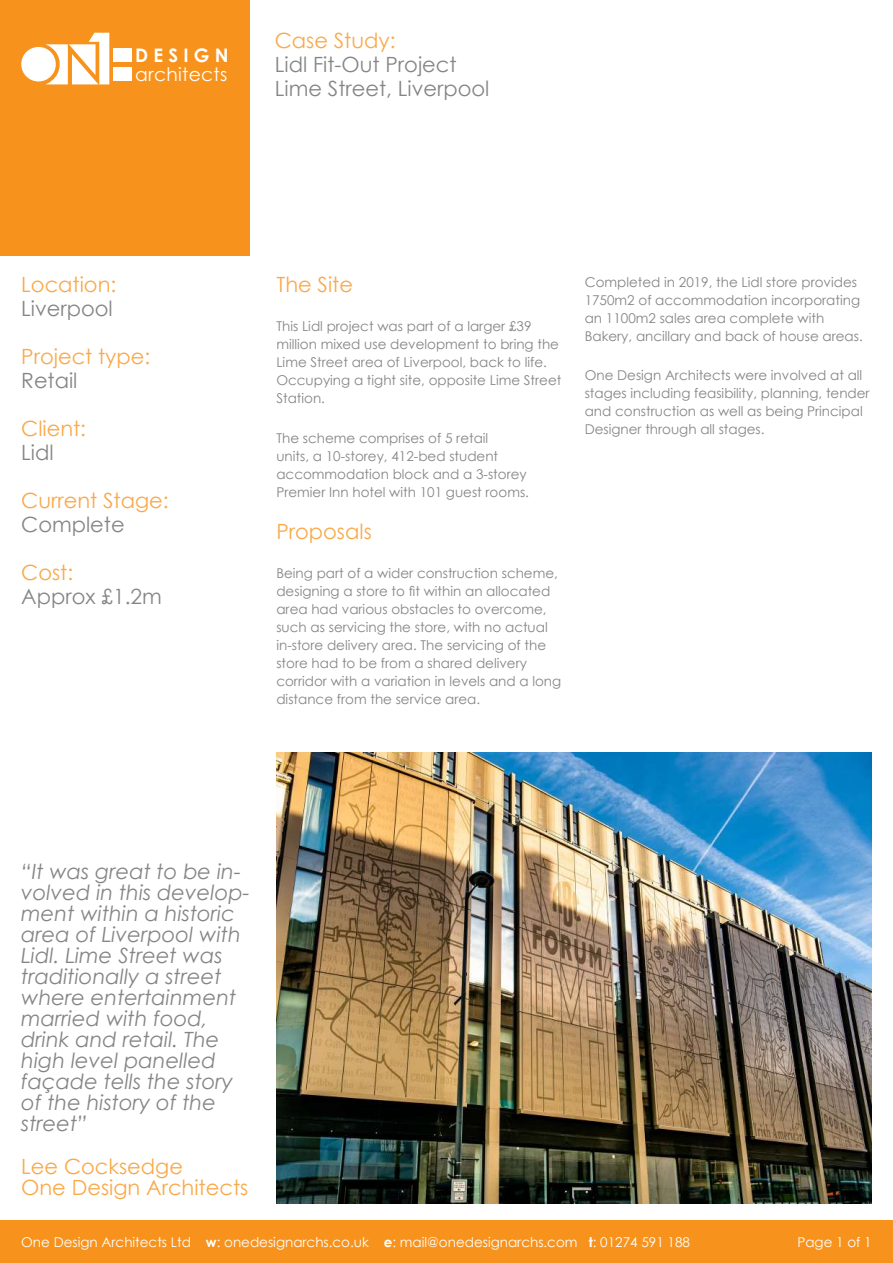
<style>
.page{position:relative;width:893px;height:1263px;background:#fff}
.page>*{position:absolute;margin:0;border:0;box-sizing:border-box;transform-origin:0 0}
.t1{font:italic 21px/21px "Century Gothic";color:#858585}
.t2{font:21px/21px "Century Gothic";color:#f9a94a}
.t3{font:21px/24px "Century Gothic";color:#858585}
.t4{font:18.75px "Century Gothic";letter-spacing:.015em;color:#fff}
.t5{font:700 18.75px "Century Gothic";color:#fff}
.t6{font:13.5px/18px "Century Gothic";color:#858585}
.t7{font:13.5px "Century Gothic";color:#fff}
.s1{font-weight:700}
</style>
<div class="page">
<div style="left:0;top:0;width:249px;height:255px;background:#f7931d"></div>
<div style="left:21px;top:47px;width:35px;height:34px;background:#fff;border-radius:50%"></div>
<svg style="left:45px;top:33px;width:64px;height:51px"></svg>
<div style="left:113px;top:48px;width:19px;height:14px;background:#fff"></div>
<div style="left:113px;top:67px;width:19px;height:13px;background:#fff"></div>
<div style="left:0;top:1220px;width:893px;height:43px;background:#f7931d"></div>
<img style="left:276px;top:752px;width:596px;height:451px">
<h2 class="t5" style="left:135px;top:41px;width:95px">D E S I G N</h2>
<h2 class="t4" style="left:135px;top:61px;width:94px">architects</h2>
<h1 class="t2" style="left:275px;top:29px;width:122px">Case Study:</h1>
<h1 class="t3" style="left:275px;top:52px;width:216px">Lidl Fit-Out Project<br>Lime Street, Liverpool</h1>
<h1 class="t2" style="left:21px;top:274px;width:97px">Location:</h1>
<h1 class="t3" style="left:21px;top:296px;width:93px">Liverpool</h1>
<h1 class="t2" style="left:21px;top:346px;width:131px">Project type:</h1>
<h1 class="t3" style="left:21px;top:368px;width:58px">Retail</h1>
<h1 class="t2" style="left:21px;top:418px;width:66px">Client:</h1>
<h1 class="t3" style="left:21px;top:440px;width:34px">Lidl</h1>
<h1 class="t2" style="left:21px;top:490px;width:149px">Current Stage:</h1>
<h1 class="t3" style="left:21px;top:512px;width:105px">Complete</h1>
<h1 class="t2" style="left:21px;top:562px;width:53px">Cost:</h1>
<h1 class="t3" style="left:21px;top:584px;width:142px">Approx £1.2m</h1>
<h1 class="t2" style="left:276px;top:274px;width:78px">The Site</h1>
<p class="t6" style="left:276px;top:317px;width:286px">This Lidl project was part of a larger £39 million mixed use development to bring the Lime Street area of Liverpool, back to life.<br>Occupying a tight site, opposite Lime Street Station.</p>
<p class="t6" style="left:276px;top:429px;width:254px">The scheme comprises of 5 retail<br>units, a 10-storey, 412-bed student accommodation block and a 3-storey Premier Inn hotel with 101 guest rooms.</p>
<h1 class="t2" style="left:276px;top:521px;width:97px">Proposals</h1>
<p class="t6" style="left:276px;top:564px;width:286px">Being part of a wider construction scheme, designing a store to fit within an allocated area had various obstacles to overcome, such as servicing the store, with no actual in-store delivery area. The servicing of the store had to be from a shared delivery corridor with a variation in levels and a long distance from the service area.</p>
<p class="t6" style="left:585px;top:272px;width:280px">Completed in 2019, the Lidl store provides 1750m2 of accommodation incorporating an 1100m2 sales area complete with Bakery, ancillary and back of house areas.</p>
<p class="t6" style="left:585px;top:366px;width:286px">One Design Architects were involved at all stages including feasibility, planning, tender and construction as well as being Principal Designer through all stages.</p>
<p class="t1" style="left:21px;top:861px;width:230px">“It was great to be in&shy;volved in this develop&shy;ment within a historic area of Liverpool with<br>Lidl. Lime Street was traditionally a street where entertainment married with food, drink and retail. The high level panelled façade tells the story of the history of the street”</p>
<h1 class="t2" style="left:21px;top:1155px;width:228px">Lee Cocksedge<br>One Design Architects</h1>
<p class="t7" style="left:21px;top:1232px;width:670px">One Design Architects Ltd <span class="s1">w</span>: onedesignarchs.co.uk <span class="s1">e</span>: mail@onedesignarchs.com <span class="s1">t</span>: 01274 591 188</p>
<p class="t7" style="left:797px;top:1232px;width:76px">Page 1 of 1</p>
</div>
